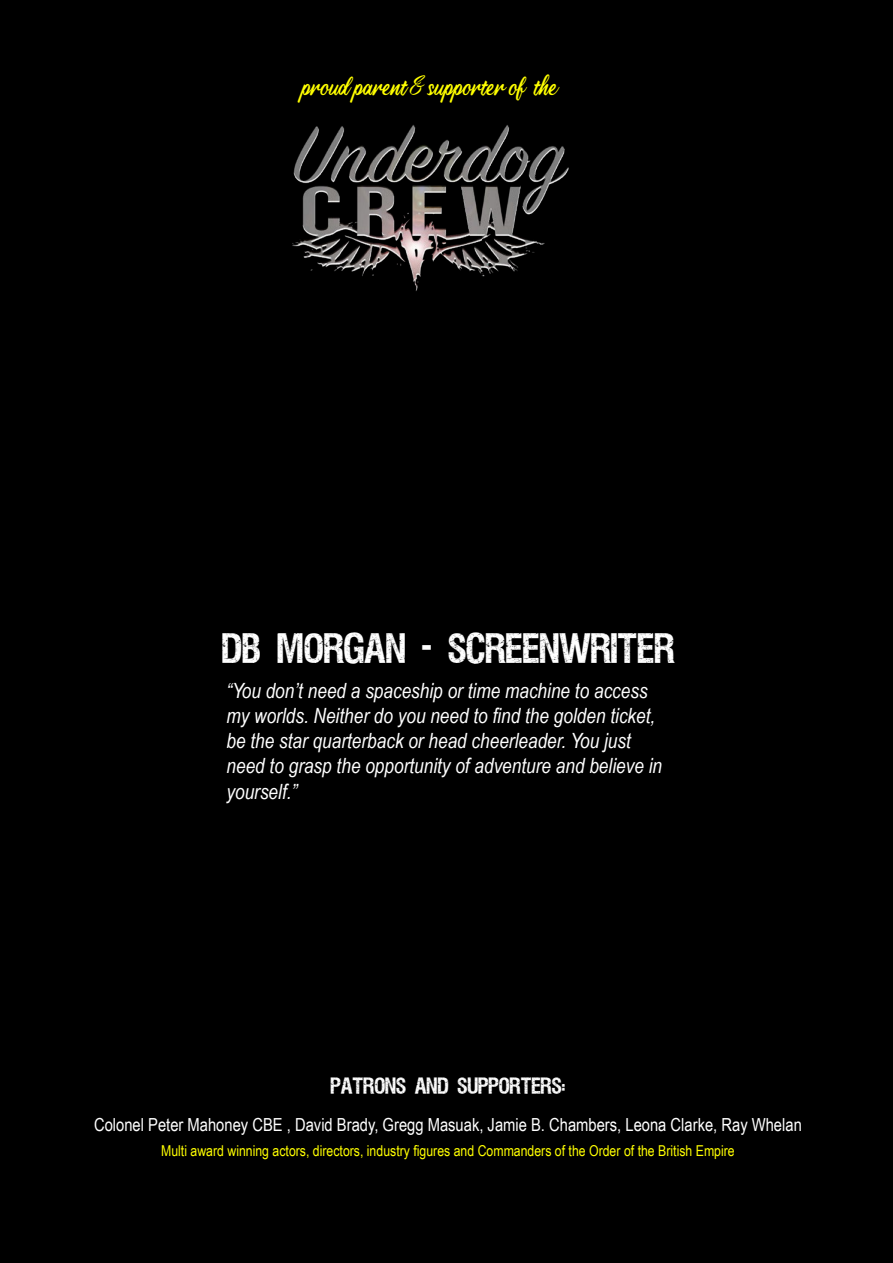
<style>
.page{position:relative;width:893px;height:1263px;background:#fff}
.page>*{position:absolute;margin:0;border:0;box-sizing:border-box;transform-origin:0 0}
.t1{font:33px "VIPERNORA";color:#fff}
.t2{font:30px "a Antara Distance";color:#ff0}
.t3{font:italic 21px/25.2px "Arial Narrow";color:#fff}
.t4{font:18px "Arial Narrow";color:#fff}
.t5{font:18px "VIPERNORA";color:#fff}
.t6{font:15px "Arial Narrow";color:#ff0}
.s1{font-family:"Impact"}
</style>
<div class="page">
<div style="left:1px;top:1px;width:891px;height:1261px;background:#000"></div>
<img style="left:292px;top:125px;width:277px;height:166px">
<h2 class="t2" style="left:301px;top:67px;width:257px">proud parent &amp; supporter of the</h2>
<h1 class="t1" style="left:222px;top:631px;width:454px">DB MORGAN <span class="s1">-</span> SCREENWRITER</h1>
<p class="t3" style="left:226px;top:677px;width:437px">“You don’t need a spaceship or time machine to access my worlds. Neither do you need to find the golden ticket, be the star quarterback or head cheerleader. You just need to grasp the opportunity of adventure and believe in yourself.”</p>
<p class="t5" style="left:331px;top:1077px;width:236px">PATRONS AND SUPPORTERS:</p>
<p class="t4" style="left:94px;top:1111px;width:709px">Colonel Peter Mahoney CBE , David Brady, Gregg Masuak, Jamie B. Chambers, Leona Clarke, Ray Whelan</p>
<p class="t6" style="left:161px;top:1140px;width:575px">Multi award winning actors, directors, industry figures and Commanders of the Order of the British Empire</p>
</div>
